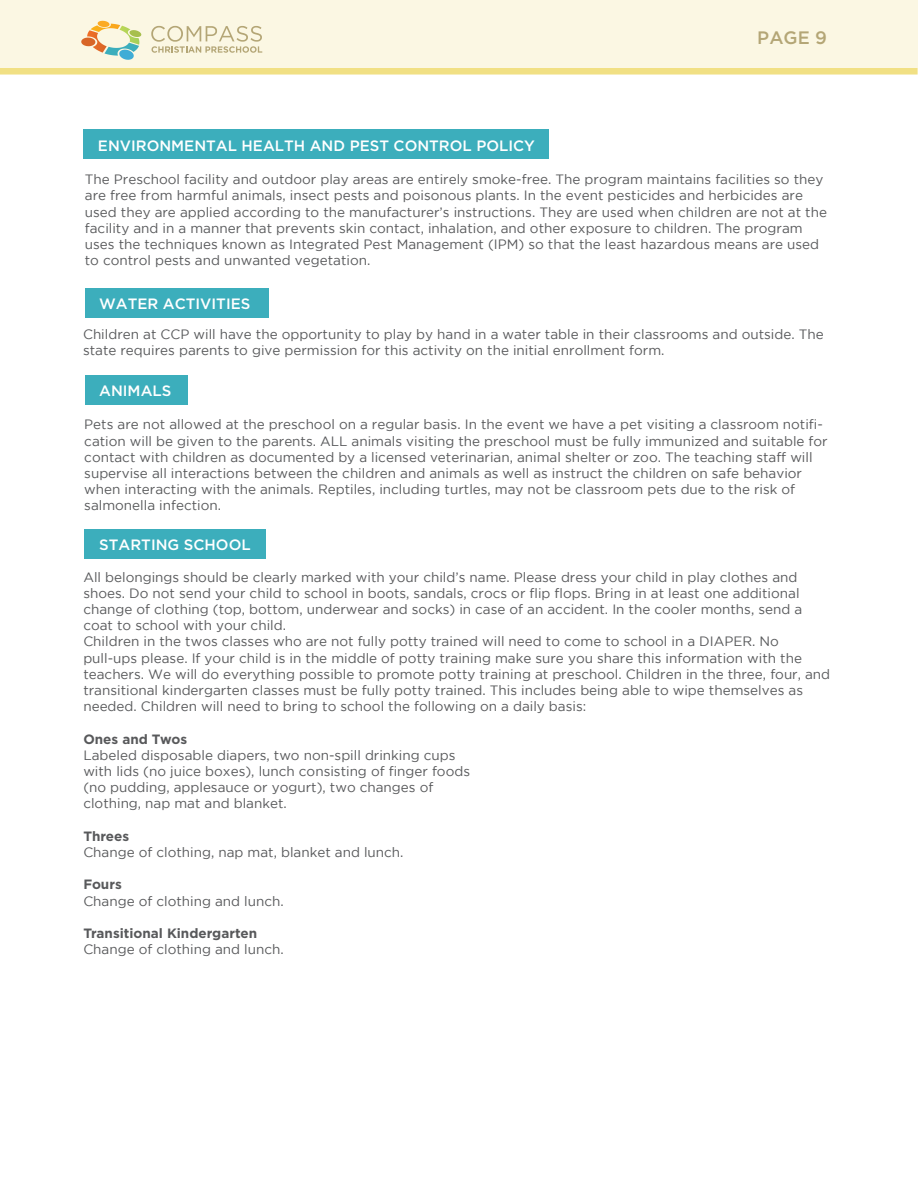
<style>
.page{position:relative;width:918px;height:1188px;background:#fff}
.page>*{position:absolute;margin:0;border:0;box-sizing:border-box;transform-origin:0 0}
.t1{font:500 18px "Gotham";color:#b4a676}
.t2{font:500 15px "Gotham";color:#fff}
.t3{font:13.5px/16.2px "Gotham";color:#58595b}
.t4{font:700 13.5px "Gotham";color:#58595b}
</style>
<div class="page">
<div style="left:85px;top:288px;width:183px;height:29px;background:#3caebc"></div>
<div style="left:84px;top:130px;width:465px;height:29px;background:#3caebc"></div>
<div style="left:85px;top:376px;width:102px;height:29px;background:#3caebc"></div>
<div style="left:85px;top:529px;width:181px;height:29px;background:#3caebc"></div>
<div style="left:0;top:0;width:918px;height:67px;background:#fbf7e3"></div>
<svg style="left:0;top:21px;width:918px;height:54px"></svg>
<p class="t2" style="left:98px;top:135px;width:439px">ENVIRONMENTAL HEALTH AND PEST CONTROL POLICY</p>
<h1 class="t1" style="left:757px;top:26px;width:71px">PAGE 9</h1>
<p class="t3" style="left:85px;top:171px;width:744px">The Preschool facility and outdoor play areas are entirely smoke-free. The program maintains facilities so they are free from harmful animals, insect pests and poisonous plants. In the event pesticides and herbicides are used they are applied according to the manufacturer’s instructions. They are used when children are not at the facility and in a manner that prevents skin contact, inhalation, and other exposure to children. The program uses the techniques known as Integrated Pest Management (IPM) so that the least hazardous means are used to control pests and unwanted vegetation.</p>
<p class="t2" style="left:99px;top:294px;width:153px">WATER ACTIVITIES</p>
<p class="t3" style="left:83px;top:326px;width:742px">Children at CCP will have the opportunity to play by hand in a water table in their classrooms and outside. The state requires parents to give permission for this activity on the initial enrollment form.</p>
<p class="t2" style="left:99px;top:381px;width:74px">ANIMALS</p>
<p class="t3" style="left:84px;top:416px;width:745px">Pets are not allowed at the preschool on a regular basis. In the event we have a pet visiting a classroom notifi&shy;cation will be given to the parents. ALL animals visiting the preschool must be fully immunized and suitable for contact with children as documented by a licensed veterinarian, animal shelter or zoo. The teaching staff will supervise all interactions between the children and animals as well as instruct the children on safe behavior when interacting with the animals. Reptiles, including turtles, may not be classroom pets due to the risk of salmonella infection.</p>
<p class="t2" style="left:99px;top:535px;width:153px">STARTING SCHOOL</p>
<p class="t3" style="left:83px;top:569px;width:748px">All belongings should be clearly marked with your child’s name. Please dress your child in play clothes and shoes. Do not send your child to school in boots, sandals, crocs or flip flops. Bring in at least one additional change of clothing (top, bottom, underwear and socks) in case of an accident. In the cooler months, send a coat to school with your child.<br>Children in the twos classes who are not fully potty trained will need to come to school in a DIAPER. No pull-ups please. If your child is in the middle of potty training make sure you share this information with the teachers. We will do everything possible to promote potty training at preschool. Children in the three, four, and transitional kindergarten classes must be fully potty trained. This includes being able to wipe themselves as needed. Children will need to bring to school the following on a daily basis:</p>
<p class="t4" style="left:83px;top:730px;width:105px">Ones and Twos</p>
<p class="t3" style="left:83px;top:747px;width:388px">Labeled disposable diapers, two non-spill drinking cups with lids (no juice boxes), lunch consisting of finger foods (no pudding, applesauce or yogurt), two changes of clothing, nap mat and blanket.</p>
<p class="t4" style="left:83px;top:827px;width:47px">Threes</p>
<p class="t3" style="left:83px;top:844px;width:322px">Change of clothing, nap mat, blanket and lunch.</p>
<p class="t4" style="left:83px;top:876px;width:40px">Fours</p>
<p class="t3" style="left:83px;top:893px;width:202px">Change of clothing and lunch.</p>
<p class="t4" style="left:83px;top:924px;width:175px">Transitional Kindergarten</p>
<p class="t3" style="left:83px;top:941px;width:202px">Change of clothing and lunch.</p>
</div>
